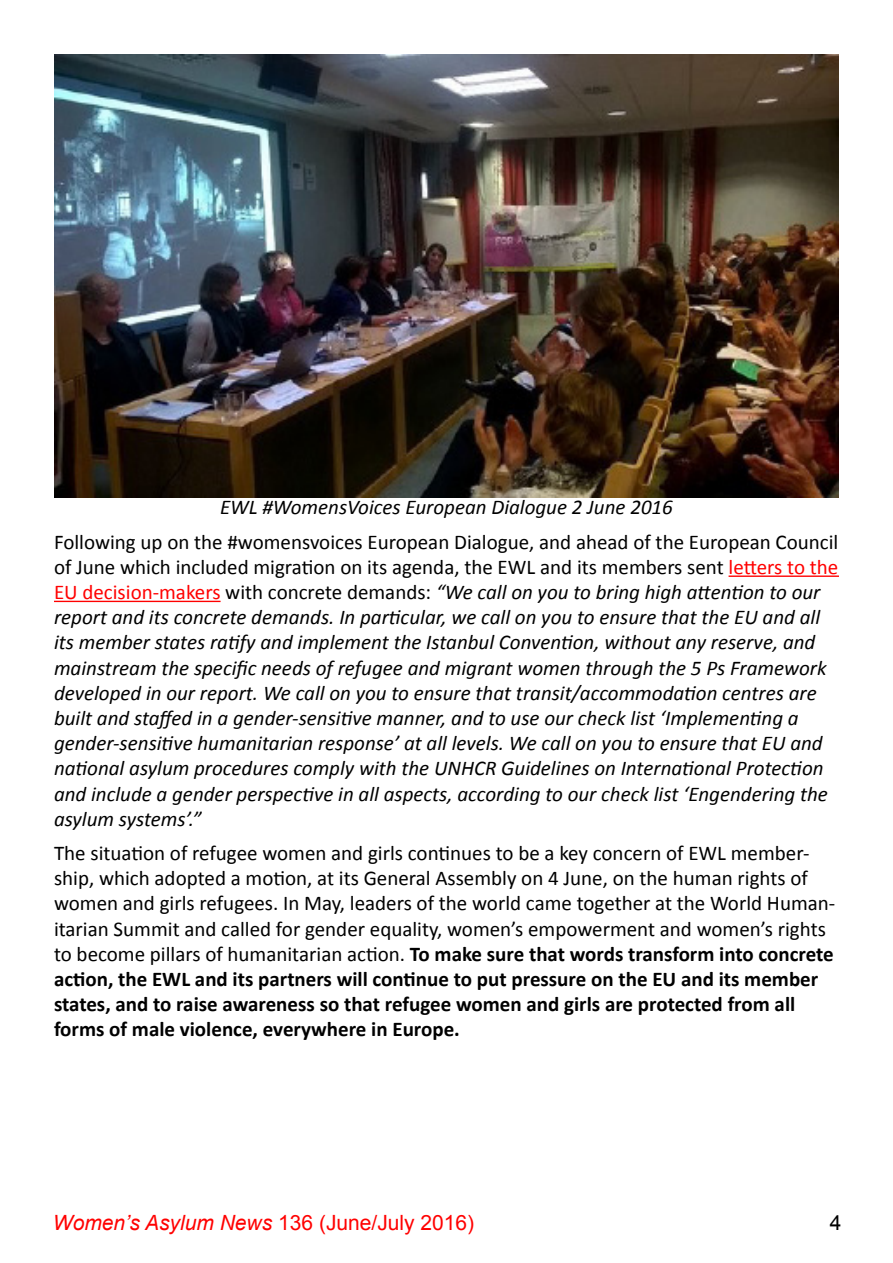
<style>
.page{position:relative;width:893px;height:1263px;background:#fff}
.page>*{position:absolute;margin:0;border:0;box-sizing:border-box;transform-origin:0 0}
.Body_text{font:italic 21px/25.2px "Calibri";color:#000}
.Body_text-2{font:21px/25.2px "Calibri";color:#000}
.t1{font:21px "Arial";color:#f00}
.t2{font:21px "Arial";color:#000}
.s1{font-style:normal}
.s2{font-style:normal;color:#f00}
.s3{font-weight:700}
.s4{font-style:italic}
</style>
<div class="page">
<hr style="left:729px;top:575px;width:110px;height:2px;background:#f00">
<hr style="left:54px;top:601px;width:167px;height:1px;background:#f00">
<img style="left:54px;top:54px;width:785px;height:443px">
<p class="Body_text" style="left:220px;top:494px;width:454px">EWL #WomensVoices European Dialogue 2 June 2016</p>
<p class="Body_text" style="left:54px;top:528px;width:786px"><span class="s1">Following up on the #womensvoices European Dialogue, and ahead of the European Council of June which included migration on its agenda, the EWL and its members sent</span> <span class="s2">letters to the EU decision-makers</span> <span class="s1">with concrete demands:</span> “We call on you to bring high attention to our report and its concrete demands. In particular, we call on you to ensure that the EU and all its member states ratify and implement the Istanbul Convention, without any reserve, and mainstream the specific needs of refugee and migrant women through the 5 Ps Framework developed in our report. We call on you to ensure that transit/accommodation centres are built and staffed in a gender-sensitive manner, and to use our check list ‘Implementing a gender-sensitive humanitarian response’ at all levels. We call on you to ensure that EU and national asylum procedures comply with the UNHCR Guidelines on International Protection and include a gender perspective in all aspects, according to our check list ‘Engendering the asylum systems’.”</p>
<p class="Body_text-2" style="left:54px;top:840px;width:783px">The situation of refugee women and girls continues to be a key concern of EWL member&shy;ship, which adopted a motion, at its General Assembly on 4 June, on the human rights of women and girls refugees. In May, leaders of the world came together at the World Human&shy;itarian Summit and called for gender equality, women’s empowerment and women’s rights to become pillars of humanitarian action. <span class="s3">To make sure that words transform into concrete action, the EWL and its partners will continue to put pressure on the EU and its member states, and to raise awareness so that refugee women and girls are protected from all forms of male violence, everywhere in Europe.</span></p>
<p class="t1" style="left:53px;top:1208px;width:423px"><span class="s4">Women’s Asylum News</span> 136 (June/July 2016)</p>
<p class="t2" style="left:830px;top:1208px;width:13px">4</p>
</div>
